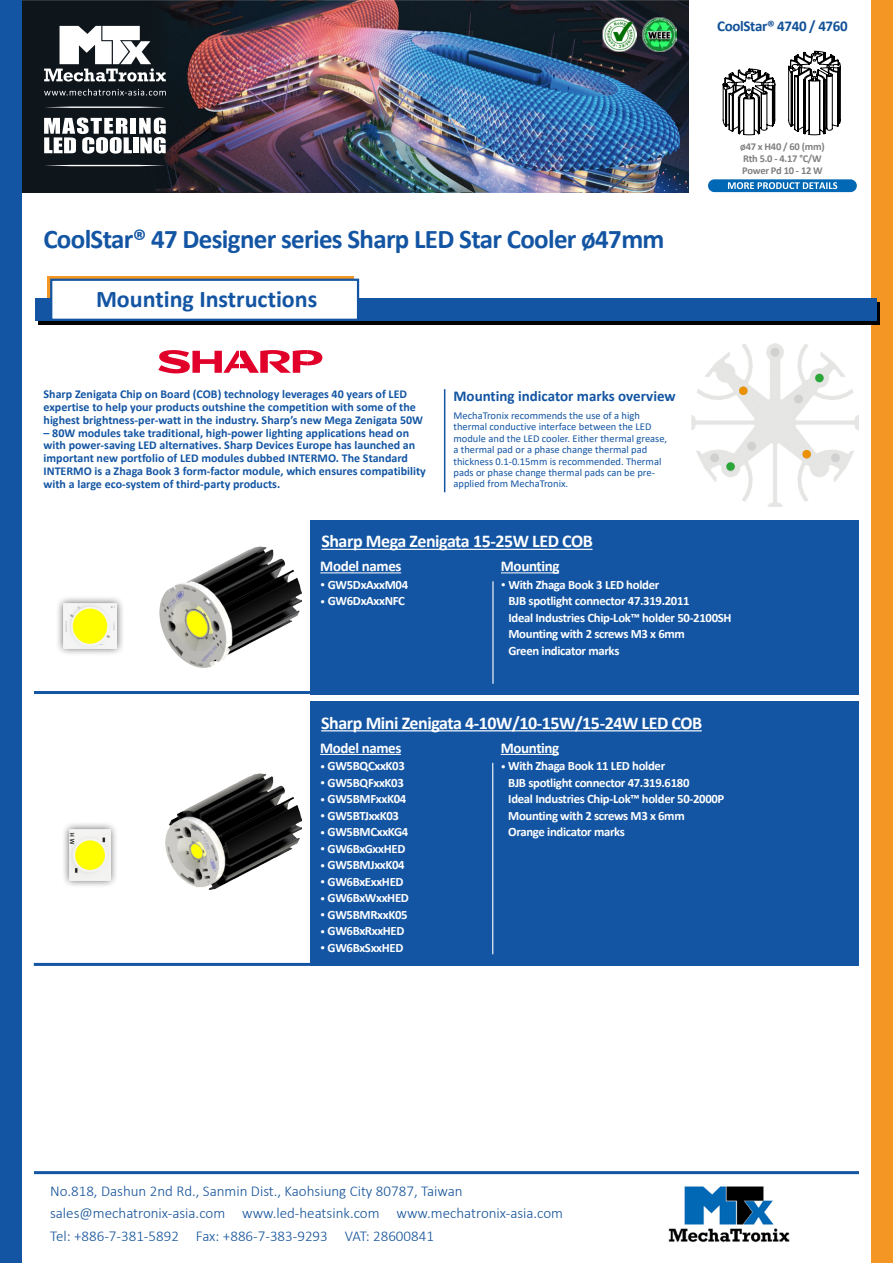
<style>
.page{position:relative;width:893px;height:1263px;background:#fff}
.page>*{position:absolute;margin:0;border:0;box-sizing:border-box;transform-origin:0 0}
.t1{font:700 27px "Calibri";letter-spacing:-.025em;color:#1355a3}
.t2{font:700 24px "Calibri";color:#1355a3}
.t3{font:700 18px "Calibri";letter-spacing:-.025em;color:#fff}
.t4{font:300 15px/22.5px "Calibri";color:#125198}
.t5{font:700 15px "Calibri";letter-spacing:-.025em;color:#fff}
.t6{font:700 15px "Calibri";color:#1355a3}
.t7{font:700 15px "Calibri";letter-spacing:-.025em;color:#125198}
.t8{font:700 12.75px/16.5px "Calibri";letter-spacing:-.025em;color:#fff}
.t9{font:700 12px/12.8px "Calibri";color:#1355a3}
.t10{font:10.5px/11.4px "Calibri";color:#1355a3}
.t11{font:700 10.5px/12px "Calibri";letter-spacing:-.025em;color:#808080}
.s1{font-weight:400;font-size:10.5px}
</style>
<div class="page">
<img style="left:21px;top:0;width:668px;height:192px">
<div style="left:872px;top:0;width:21px;height:1263px;background:#f49624"></div>
<div style="left:0;top:0;width:21px;height:1263px;background:#1355a3"></div>
<hr style="left:34px;top:1171px;width:825px;height:3px;background:#1355a3">
<img style="left:668px;top:1186px;width:122px;height:57px">
<img style="left:602px;top:17px;width:34px;height:34px">
<img style="left:642px;top:17px;width:34px;height:34px">
<svg style="left:44px;top:26px;width:122px;height:56px"></svg>
<svg style="left:44px;top:89px;width:122px;height:7px"></svg>
<svg style="left:44px;top:107px;width:122px;height:1px"></svg>
<svg style="left:44px;top:165px;width:122px;height:1px"></svg>
<div style="left:131px;top:118px;width:5px;height:16px;background:#fff"></div>
<svg style="left:44px;top:118px;width:88px;height:36px"></svg>
<div style="left:133px;top:137px;width:5px;height:16px;background:#fff"></div>
<svg style="left:139px;top:118px;width:27px;height:36px"></svg>
<div style="left:708px;top:179px;width:149px;height:13px;background:#0068b4;border-radius:6px"></div>
<svg style="left:728px;top:182px;width:109px;height:7px"></svg>
<svg style="left:788px;top:51px;width:53px;height:84px"></svg>
<svg style="left:722px;top:68px;width:53px;height:67px"></svg>
<svg style="left:47px;top:276px;width:307px;height:22px"></svg>
<svg style="left:38px;top:302px;width:842px;height:22px;background:#030e1b"></svg>
<div style="left:35px;top:298px;width:842px;height:22px;background:#1355a3"></div>
<div style="left:50px;top:279px;width:309px;height:42px;background:#fff;border:2px solid #1355a3"></div>
<hr style="left:444px;top:389px;width:1px;height:103px;background:#1355a3">
<svg style="left:158px;top:350px;width:164px;height:24px"></svg>
<img style="left:691px;top:344px;width:168px;height:162px">
<div style="left:815px;top:374px;width:9px;height:8px;background:#2aa738;border-radius:50%"></div>
<div style="left:726px;top:462px;width:9px;height:9px;background:#2aa738;border-radius:50%"></div>
<div style="left:739px;top:386px;width:8px;height:9px;background:#eb9100;border-radius:50%"></div>
<div style="left:802px;top:450px;width:9px;height:8px;background:#eb9100;border-radius:50%"></div>
<div style="left:311px;top:520px;width:548px;height:174px;background:#1355a3"></div>
<hr style="left:492px;top:581px;width:2px;height:103px;background:#fff">
<hr style="left:34px;top:691px;width:382px;height:3px;background:#1355a3">
<hr style="left:320px;top:572px;width:81px;height:1px;background:#fff">
<hr style="left:321px;top:549px;width:271px;height:1px;background:#fff">
<hr style="left:501px;top:572px;width:58px;height:1px;background:#fff">
<div style="left:55px;top:595px;width:70px;height:61px;background:#000;opacity:.65"></div>
<img style="left:63px;top:603px;width:54px;height:45px">
<div style="left:310px;top:701px;width:549px;height:265px;background:#1355a3"></div>
<hr style="left:492px;top:763px;width:1px;height:191px;background:#fff">
<hr style="left:34px;top:963px;width:381px;height:3px;background:#1355a3">
<hr style="left:320px;top:754px;width:81px;height:1px;background:#fff">
<hr style="left:321px;top:730px;width:381px;height:1px;background:#fff">
<hr style="left:501px;top:754px;width:58px;height:1px;background:#fff">
<div style="left:61px;top:821px;width:58px;height:67px;background:#000;opacity:.65"></div>
<img style="left:70px;top:829px;width:41px;height:51px">
<img style="left:165px;top:773px;width:136px;height:117px">
<img style="left:160px;top:546px;width:141px;height:122px">
<p class="t7" style="left:717px;top:16px;width:132px">CoolStar® 4740 / 4760</p>
<p class="t1" style="left:43px;top:220px;width:623px">CoolStar® 47 Designer series Sharp LED Star Cooler ø47mm</p>
<p class="t2" style="left:96px;top:282px;width:223px">Mounting Instructions</p>
<p class="t11" style="left:740px;top:140px;width:86px">ø47 x H40 / 60 (mm)<br>Rth 5.0 - 4.17 °C/W<br>Power Pd 10 - 12 W</p>
<p class="t9" style="left:44px;top:388px;width:381px">Sharp Zenigata Chip on Board (COB) technology leverages 40 years of LED expertise to help your products outshine the competition with some of the highest brightness-per-watt in the industry. Sharp’s new Mega Zenigata 50W</p>
<p class="t9" style="left:44px;top:426px;width:384px">– 80W modules take traditional, high-power lighting applications head on with power-saving LED alternatives. Sharp Devices Europe has launched an important new portfolio of LED modules dubbed INTERMO. The Standard INTERMO is a Zhaga Book 3 form-factor module, which ensures compatibility with a large eco-system of third-party products.</p>
<p class="t6" style="left:453px;top:385px;width:224px">Mounting indicator marks overview</p>
<p class="t10" style="left:453px;top:410px;width:215px">MechaTronix recommends the use of a high thermal conductive interface between the LED module and the LED cooler. Either thermal grease, a thermal pad or a phase change thermal pad thickness 0.1-0.15mm is recommended. Thermal pads or phase change thermal pads can be pre&shy;applied from MechaTronix.</p>
<p class="t3" style="left:321px;top:529px;width:273px">Sharp Mega Zenigata 15-25W LED COB</p>
<p class="t5" style="left:501px;top:556px;width:60px">Mounting</p>
<p class="t8" style="left:501px;top:576px;width:160px"><span class="s1">•</span> With Zhaga Book 3 LED holder</p>
<p class="t8" style="left:508px;top:593px;width:183px">BJB spotlight connector 47.319.2011</p>
<p class="t8" style="left:508px;top:609px;width:225px">Ideal Industries Chip-Lok™ holder 50-2100SH</p>
<p class="t8" style="left:508px;top:626px;width:178px">Mounting with 2 screws M3 x 6mm</p>
<p class="t8" style="left:508px;top:642px;width:112px">Green indicator marks</p>
<p class="t5" style="left:320px;top:556px;width:83px">Model names</p>
<p class="t8" style="left:320px;top:576px;width:89px"><span class="s1">•</span> GW5DxAxxM04</p>
<p class="t8" style="left:320px;top:593px;width:86px"><span class="s1">•</span> GW6DxAxxNFC</p>
<p class="t3" style="left:321px;top:710px;width:383px">Sharp Mini Zenigata 4-10W/10-15W/15-24W LED COB</p>
<p class="t5" style="left:501px;top:737px;width:60px">Mounting</p>
<p class="t8" style="left:501px;top:758px;width:166px"><span class="s1">•</span> With Zhaga Book 11 LED holder</p>
<p class="t8" style="left:508px;top:774px;width:183px">BJB spotlight connector 47.319.6180</p>
<p class="t8" style="left:508px;top:791px;width:218px">Ideal Industries Chip-Lok™ holder 50-2000P<br>Mounting with 2 screws M3 x 6mm</p>
<p class="t8" style="left:508px;top:824px;width:118px">Orange indicator marks</p>
<p class="t5" style="left:320px;top:737px;width:83px">Model names</p>
<p class="t8" style="left:320px;top:758px;width:86px"><span class="s1">•</span> GW5BQCxxK03</p>
<p class="t8" style="left:320px;top:774px;width:85px"><span class="s1">•</span> GW5BQFxxK03</p>
<p class="t8" style="left:320px;top:791px;width:88px"><span class="s1">•</span> GW5BMFxxK04</p>
<p class="t8" style="left:320px;top:807px;width:80px"><span class="s1">•</span> GW5BTJxxK03</p>
<p class="t8" style="left:320px;top:824px;width:90px"><span class="s1">•</span> GW5BMCxxKG4</p>
<p class="t8" style="left:320px;top:840px;width:87px"><span class="s1">•</span> GW6BxGxxHED</p>
<p class="t8" style="left:320px;top:857px;width:86px"><span class="s1">•</span> GW5BMJxxK04</p>
<p class="t8" style="left:320px;top:873px;width:85px"><span class="s1">•</span> GW6BxExxHED</p>
<p class="t8" style="left:320px;top:890px;width:90px"><span class="s1">•</span> GW6BxWxxHED</p>
<p class="t8" style="left:320px;top:906px;width:89px"><span class="s1">•</span> GW5BMRxxK05</p>
<p class="t8" style="left:320px;top:923px;width:86px"><span class="s1">•</span> GW6BxRxxHED</p>
<p class="t8" style="left:320px;top:939px;width:85px"><span class="s1">•</span> GW6BxSxxHED</p>
<p class="t4" style="left:50px;top:1179px;width:515px">No.818, Dashun 2nd Rd., Sanmin Dist., Kaohsiung City 80787, Taiwan sales@mechatronix-asia.com www.led-heatsink.com www.mechatronix-asia.com<br>Tel: +886-7-381-5892 Fax: +886-7-383-9293 VAT: 28600841</p>
</div>
